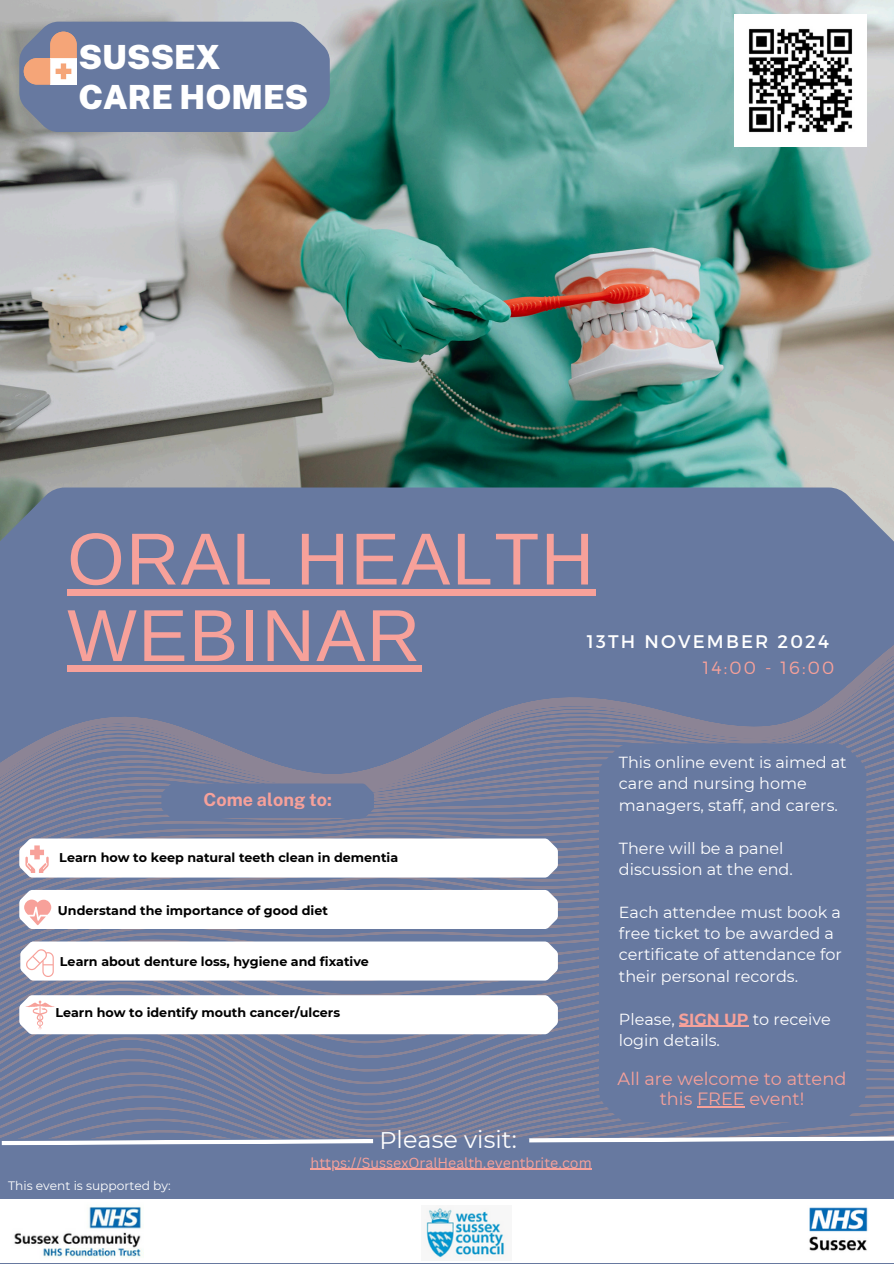
<style>
.page{position:relative;width:894px;height:1264px;background:#fff}
.page>*{position:absolute;margin:0;border:0;box-sizing:border-box;transform-origin:0 0}
.t1{font:73.65px/76.5px "Arimo";letter-spacing:.02em;color:#f7a19a}
.t2{font:900 33.3px/39.5px "Public Sans";color:#fff}
.t3{font:24px "Montserrat";letter-spacing:-.005em;color:#fefeff}
.t4{font:18.3px "Montserrat";letter-spacing:.12em;color:#fff}
.t5{font:700 18px "Public Sans";color:#f7a19a}
.t6{font:17.7px/20.2px "Montserrat";color:#f7a19a;text-align:center}
.t7{font:300 17.7px "Montserrat";letter-spacing:.12em;color:#f7a19a}
.t8{font:16.05px/21.3px "Montserrat";color:#fefeff}
.t9{font:14.1px "Canva Sans";color:#f7a19a}
.t10{font:700 12.75px "Montserrat";color:#000}
.t11{font:12.15px "Montserrat";color:#fff}
.s1{font-weight:700;color:#f7a19a}
</style>
<div class="page">
<img style="left:0;top:0;width:893px;height:487px">
<svg style="left:0;top:618px;width:893px;height:520px;background:#717c9d"></svg>
<div style="left:0;top:1138px;width:893px;height:61px;background:#6779a0"></div>
<div style="left:161px;top:783px;width:213px;height:35px;background:#6779a0"></div>
<svg style="left:2px;top:1136px;width:891px;height:9px"></svg>
<div style="left:0;top:487px;width:893px;height:130px;background:#6779a0"></div>
<svg style="left:19px;top:22px;width:311px;height:110px;background:#727f9f"></svg>
<svg style="left:19px;top:838px;width:538px;height:39px"></svg>
<svg style="left:19px;top:995px;width:538px;height:39px"></svg>
<svg style="left:20px;top:941px;width:537px;height:39px"></svg>
<svg style="left:19px;top:890px;width:538px;height:39px"></svg>
<img style="left:426px;top:1208px;width:79px;height:51px">
<img style="left:734px;top:15px;width:131px;height:131px">
<div style="left:598px;top:743px;width:268px;height:379px;background:#6779a0"></div>
<img style="left:14px;top:1207px;width:130px;height:50px">
<img style="left:809px;top:1207px;width:59px;height:44px">
<hr style="left:678px;top:1025px;width:70px;height:1px;background:#f7a19a">
<div style="left:67px;top:589px;width:528px;height:6px;background:#f7a19a"></div>
<div style="left:67px;top:665px;width:354px;height:7px;background:#f7a19a"></div>
<hr style="left:696px;top:1106px;width:48px;height:1px;background:#f7a19a">
<hr style="left:310px;top:1168px;width:281px;height:1px;background:#f7a19a">
<h2 class="t2" style="left:78px;top:37px;width:231px">SUSSEX<br>CARE HOMES</h2>
<p class="t1" style="left:67px;top:520px;width:528px">ORAL HEALTH<br>WEBINAR</p>
<h5 class="t4" style="left:586px;top:629px;width:244px">13TH NOVEMBER 2024</h5>
<h4 class="t7" style="left:702px;top:656px;width:133px">14:00 - 16:00</h4>
<p class="t5" style="left:203px;top:789px;width:130px">Come along to:</p>
<h1 class="t10" style="left:59px;top:849px;width:340px">Learn how to keep natural teeth clean in dementia</h1>
<p class="t10" style="left:58px;top:902px;width:271px">Understand the importance of good diet</p>
<p class="t10" style="left:60px;top:954px;width:310px">Learn about denture loss, hygiene and fixative</p>
<p class="t10" style="left:55px;top:1004px;width:286px">Learn how to identify mouth cancer/ulcers</p>
<h3 class="t3" style="left:379px;top:1124px;width:139px">Please visit:</h3>
<p class="t11" style="left:8px;top:1177px;width:164px">This event is supported by:</p>
<p class="t9" style="left:310px;top:1152px;width:282px">https://SussexOralHealth.eventbrite.com</p>
<h6 class="t8" style="left:618px;top:751px;width:229px">This online event is aimed at care and nursing home managers, staff, and carers.</h6>
<h6 class="t8" style="left:618px;top:837px;width:175px">There will be a panel discussion at the end.</h6>
<h6 class="t8" style="left:618px;top:901px;width:224px">Each attendee must book a free ticket to be awarded a certificate of attendance for their personal records.</h6>
<h6 class="t8" style="left:618px;top:1008px;width:213px">Please, <span class="s1">SIGN UP</span> to receive login details.</h6>
<p class="t6" style="left:617px;top:1068px;width:230px">All are welcome to attend this FREE event!</p>
</div>
